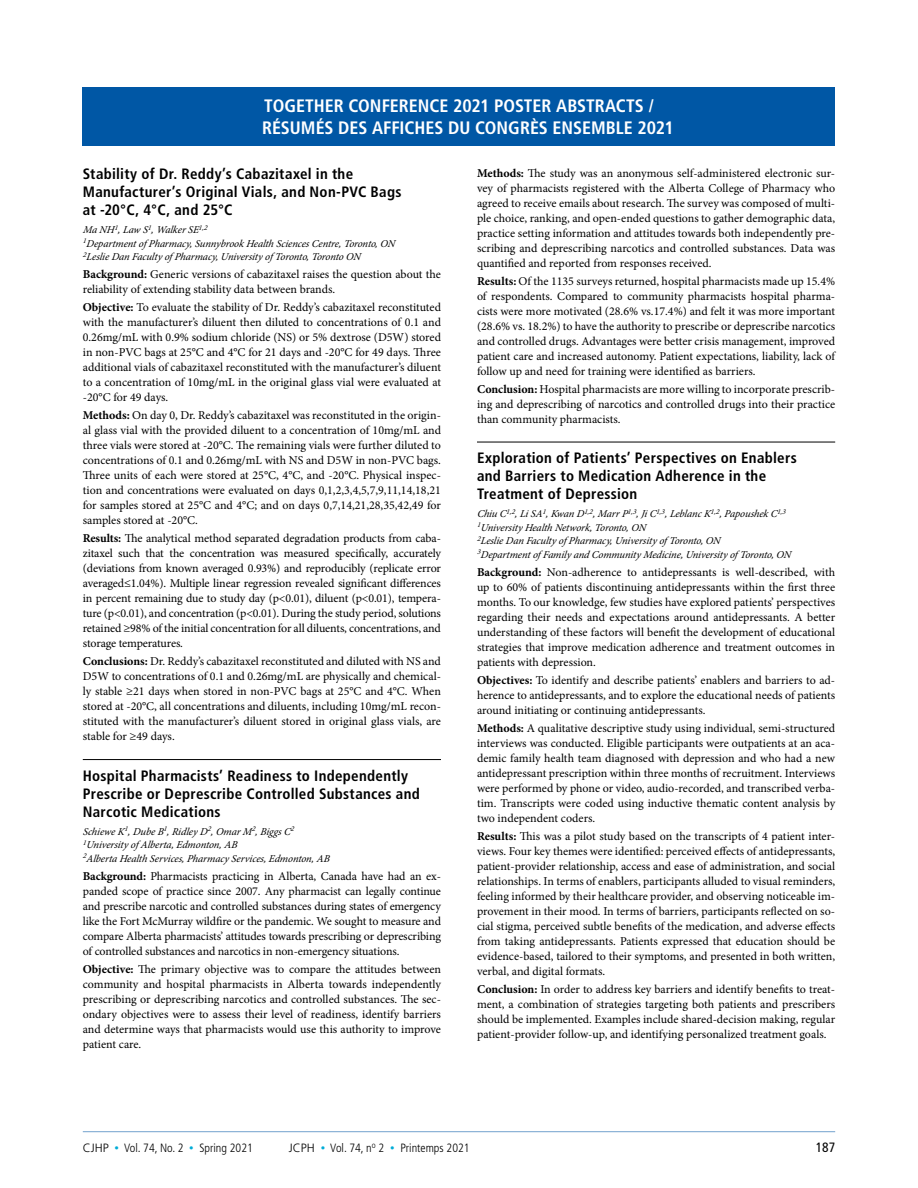
<style>
.page{position:relative;width:918px;height:1188px;background:#fff}
.page>*{position:absolute;margin:0;border:0;box-sizing:border-box;transform-origin:0 0}
.t1{font:700 condensed 18px/22.5px "Frutiger LT Std";color:#fff}
.PosterAbstract_Titl{font:700 condensed 15px/18px "Frutiger LT Std";letter-spacing:.02em;color:#000}
.t2{font:condensed 13.5px "Frutiger LT Std";color:#000}
.PosterAbstract_With{font:12px/15px "Minion Pro";letter-spacing:-.005em;color:#000;text-align:justify}
.t3{font:300 condensed 12px "Frutiger LT Std";color:#000}
.PosterAbstract_Auth{font:italic 10.5px "Minion Pro";letter-spacing:-.04em;color:#000}
.s1{font-weight:700}
.s2{font-stretch:normal}
.s3{font-size:9px;color:#00acd7}
</style>
<div class="page">
<hr style="left:83px;top:1131px;width:752px;height:1px;background:#0057a5">
<div style="left:83px;top:87px;width:752px;height:59px;background:#0057a5"></div>
<hr style="left:83px;top:759px;width:358px;height:1px;background:#000">
<hr style="left:477px;top:442px;width:358px;height:1px;background:#000">
<h1 class="t1" style="left:262px;top:94px;width:413px">TOGETHER CONFERENCE 2021 POSTER ABSTRACTS /<br>RÉSUMÉS DES AFFICHES DU CONGRÈS ENSEMBLE 2021</h1>
<p class="PosterAbstract_Titl" style="left:83px;top:165px;width:320px">Stability of Dr. Reddy’s Cabazitaxel in the<br>Manufacturer’s Original Vials, and Non-PVC Bags at -20°C, 4°C, and 25°C</p>
<p class="PosterAbstract_Auth" style="left:83px;top:223px;width:127px">Ma NH<sup>1</sup>,Law S<sup>1</sup>,Walker SE<sup>1,2</sup></p>
<p class="PosterAbstract_Auth" style="left:83px;top:236px;width:314px"><sup>1</sup>Departmentof Pharmacy,Sunnybrook Health SciencesCentre,Toronto,ON</p>
<p class="PosterAbstract_Auth" style="left:83px;top:250px;width:279px"><sup>2</sup>Leslie Dan Faculty of Pharmacy,University of Toronto,Toronto ON</p>
<p class="PosterAbstract_With" style="left:83px;top:267px;width:360px"><span class="s1">Background:</span> Generic versions of cabazitaxel raises the question about the reliability of extending stability data between brands.</p>
<p class="PosterAbstract_With" style="left:83px;top:300px;width:360px"><span class="s1">Objective:</span> To evaluate the stability of Dr. Reddy’s cabazitaxel reconstituted with the manufacturer’s diluent then diluted to concentrations of 0.1 and 0.26mg/mL with 0.9% sodium chloride (NS) or 5% dextrose (D5W) stored in non-PVC bags at 25°C and 4°C for 21 days and -20°C for 49 days. Three additional vials of cabazitaxel reconstituted with the manufacturer’s diluent to a concentration of 10mg/mL in the original glass vial were evaluated at -20°C for 49 days.</p>
<p class="PosterAbstract_With" style="left:83px;top:408px;width:360px"><span class="s1">Methods:</span> On day 0, Dr. Reddy’s cabazitaxel was reconstituted in the origin&shy;al glass vial with the provided diluent to a concentration of 10mg/mL and three vials were stored at -20°C. The remaining vials were further diluted to concentrations of 0.1 and 0.26mg/mL with NS and D5W in non-PVC bags.<br>Three units of each were stored at 25°C, 4°C, and -20°C. Physical inspec&shy;tion and concentrations were evaluated on days 0,1,2,3,4,5,7,9,11,14,18,21 for samples stored at 25°C and 4°C; and on days 0,7,14,21,28,35,42,49 for samples stored at -20°C.</p>
<p class="PosterAbstract_With" style="left:83px;top:531px;width:360px"><span class="s1">Results:</span> The analytical method separated degradation products from caba&shy;zitaxel such that the concentration was measured specifically, accurately (deviations from known averaged 0.93%) and reproducibly (replicate error averaged≤1.04%). Multiple linear regression revealed significant differences in percent remaining due to study day (p&lt;0.01), diluent (p&lt;0.01), tempera&shy;ture (p&lt;0.01), and concentration (p&lt;0.01). During the study period, solutions retained ≥98% of the initial concentration for all diluents, concentrations, and storage temperatures.</p>
<p class="PosterAbstract_With" style="left:83px;top:654px;width:360px"><span class="s1">Conclusions:</span> Dr. Reddy’s cabazitaxel reconstituted and diluted with NS and D5W to concentrations of 0.1 and 0.26mg/mL are physically and chemical&shy;ly stable ≥21 days when stored in non-PVC bags at 25°C and 4°C. When stored at -20°C, all concentrations and diluents, including 10mg/mL recon&shy;stituted with the manufacturer’s diluent stored in original glass vials, are stable for ≥49 days.</p>
<p class="PosterAbstract_Titl" style="left:83px;top:767px;width:339px">Hospital Pharmacists’ Readiness to Independently<br>Prescribe or Deprescribe Controlled Substances and<br>Narcotic Medications</p>
<p class="PosterAbstract_Auth" style="left:83px;top:824px;width:214px">Schiewe K<sup>1</sup>,Dube B<sup>1</sup>,Ridley D<sup>2</sup>,Omar M<sup>2</sup>,BiggsC<sup>2</sup></p>
<p class="PosterAbstract_Auth" style="left:83px;top:838px;width:158px"><sup>1</sup>University of Alberta,Edmonton,AB</p>
<p class="PosterAbstract_Auth" style="left:83px;top:851px;width:250px"><sup>2</sup>Alberta Health Services,Pharmacy Services,Edmonton,AB</p>
<p class="PosterAbstract_With" style="left:83px;top:868px;width:360px"><span class="s1">Background:</span> Pharmacists practicing in Alberta, Canada have had an ex&shy;panded scope of practice since 2007. Any pharmacist can legally continue and prescribe narcotic and controlled substances during states of emergency like the Fort McMurray wildfire or the pandemic. We sought to measure and compare Alberta pharmacists’ attitudes towards prescribing or deprescribing of controlled substances and narcotics in non-emergency situations.</p>
<p class="PosterAbstract_With" style="left:83px;top:961px;width:360px"><span class="s1">Objective:</span> The primary objective was to compare the attitudes between community and hospital pharmacists in Alberta towards independently prescribing or deprescribing narcotics and controlled substances. The sec&shy;ondary objectives were to assess their level of readiness, identify barriers and determine ways that pharmacists would use this authority to improve patient care.</p>
<p class="PosterAbstract_With" style="left:477px;top:165px;width:360px"><span class="s1">Methods:</span> The study was an anonymous self-administered electronic sur&shy;vey of pharmacists registered with the Alberta College of Pharmacy who agreed to receive emails about research. The survey was composed of multi&shy;ple choice, ranking, and open-ended questions to gather demographic data, practice setting information and attitudes towards both independently pre&shy;scribing and deprescribing narcotics and controlled substances. Data was quantified and reported from responses received.</p>
<p class="PosterAbstract_With" style="left:477px;top:273px;width:360px"><span class="s1">Results:</span> Of the 1135 surveys returned, hospital pharmacists made up 15.4% of respondents. Compared to community pharmacists hospital pharma&shy;cists were more motivated (28.6% vs.17.4%) and felt it was more important (28.6% vs. 18.2%) to have the authority to prescribe or deprescribe narcotics and controlled drugs. Advantages were better crisis management, improved patient care and increased autonomy. Patient expectations, liability, lack of follow up and need for training were identified as barriers.</p>
<p class="PosterAbstract_With" style="left:477px;top:381px;width:360px"><span class="s1">Conclusion:</span> Hospital pharmacists are more willing to incorporate prescrib&shy;ing and deprescribing of narcotics and controlled drugs into their practice than community pharmacists.</p>
<p class="PosterAbstract_Titl" style="left:477px;top:449px;width:321px">Exploration of Patients’ Perspectives on Enablers and Barriers to Medication Adherence in the<br>Treatment of Depression</p>
<p class="PosterAbstract_Auth" style="left:477px;top:507px;width:312px">Chiu C<sup>1,2</sup>,LiSA<sup>1</sup>,Kwan D<sup>1,2</sup>,Marr P<sup>1,3</sup>,JiC<sup>1,3</sup>,Leblanc K<sup>1,2</sup>,Papoushek C<sup>1,3</sup></p>
<p class="PosterAbstract_Auth" style="left:477px;top:520px;width:170px"><sup>1</sup>University Health Network,Toronto,ON</p>
<p class="PosterAbstract_Auth" style="left:477px;top:534px;width:245px"><sup>2</sup>Leslie Dan Faculty of Pharmacy,University of Toronto,ON</p>
<p class="PosterAbstract_Auth" style="left:477px;top:547px;width:316px"><sup>3</sup>Departmentof Family and Community Medicine,University of Toronto,ON</p>
<p class="PosterAbstract_With" style="left:477px;top:564px;width:360px"><span class="s1">Background:</span> Non-adherence to antidepressants is well-described, with up to 60% of patients discontinuing antidepressants within the first three months. To our knowledge, few studies have explored patients’ perspectives regarding their needs and expectations around antidepressants. A better understanding of these factors will benefit the development of educational strategies that improve medication adherence and treatment outcomes in patients with depression.</p>
<p class="PosterAbstract_With" style="left:477px;top:672px;width:360px"><span class="s1">Objectives:</span> To identify and describe patients’ enablers and barriers to ad&shy;herence to antidepressants, and to explore the educational needs of patients around initiating or continuing antidepressants.</p>
<p class="PosterAbstract_With" style="left:477px;top:720px;width:360px"><span class="s1">Methods:</span> A qualitative descriptive study using individual, semi-structured interviews was conducted. Eligible participants were outpatients at an aca&shy;demic family health team diagnosed with depression and who had a new antidepressant prescription within three months of recruitment. Interviews were performed by phone or video, audio-recorded, and transcribed verba&shy;tim. Transcripts were coded using inductive thematic content analysis by two independent coders.</p>
<p class="PosterAbstract_With" style="left:477px;top:828px;width:360px"><span class="s1">Results:</span> This was a pilot study based on the transcripts of 4 patient inter&shy;views. Four key themes were identified: perceived effects of antidepressants, patient-provider relationship, access and ease of administration, and social relationships. In terms of enablers, participants alluded to visual reminders, feeling informed by their healthcare provider, and observing noticeable im&shy;provement in their mood. In terms of barriers, participants reflected on so&shy;cial stigma, perceived subtle benefits of the medication, and adverse effects from taking antidepressants. Patients expressed that education should be evidence-based, tailored to their symptoms, and presented in both written, verbal, and digital formats.</p>
<p class="PosterAbstract_With" style="left:477px;top:981px;width:360px"><span class="s1">Conclusion:</span> In order to address key barriers and identify benefits to treat&shy;ment, a combination of strategies targeting both patients and prescribers should be implemented. Examples include shared-decision making, regular patient-provider follow-up, and identifying personalized treatment goals.</p>
<p class="t3" style="left:83px;top:1141px;width:172px"><span class="s2">CJHP</span> <span class="s3">•</span> Vol. 74, No. 2 <span class="s3">•</span> Spring 2021</p>
<p class="t3" style="left:289px;top:1141px;width:182px"><span class="s2">JCPH</span> <span class="s3">•</span> Vol. 74, n<sup>o</sup> 2 <span class="s3">•</span> Printemps 2021</p>
<p class="t2" style="left:816px;top:1139px;width:21px">187</p>
</div>
